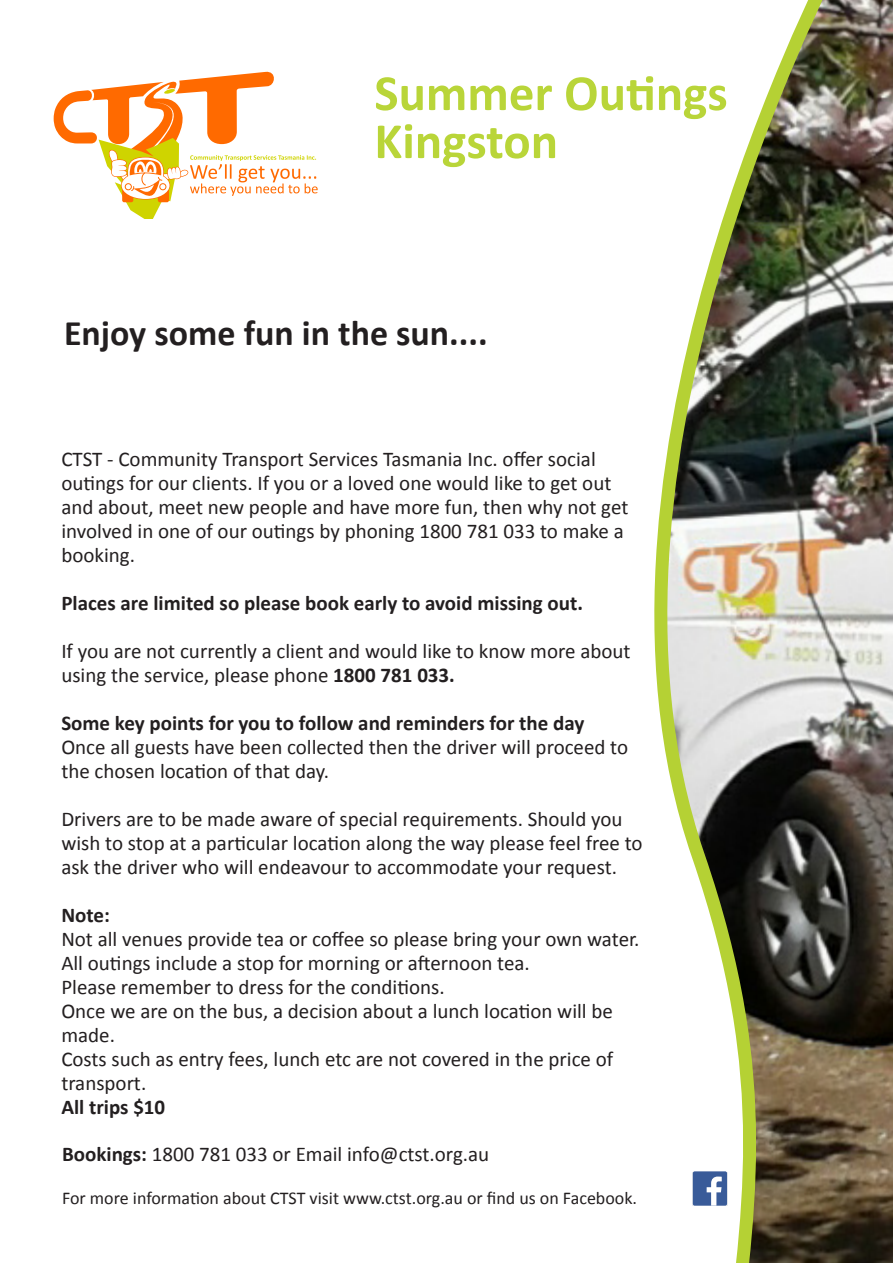
<style>
.page{position:relative;width:893px;height:1263px;background:#fff}
.page>*{position:absolute;margin:0;border:0;box-sizing:border-box;transform-origin:0 0}
.t1{font:700 51px "Calibri";color:#b9d539}
.t2{font:700 36px "Calibri";color:#231f20}
.Paragraph_Style_1{font:21px/24px "Calibri";color:#231f20}
.Paragraph_Style_1-2{font:700 21px "Calibri";color:#231f20}
.t3{font:18px "Calibri";color:#231f20}
.s1{font-weight:700}
</style>
<div class="page">
<img style="left:654px;top:0;width:239px;height:1263px">
<svg style="left:692px;top:1172px;width:35px;height:33px"></svg>
<div style="left:693px;top:1172px;width:34px;height:33px;background:#395b99;border-radius:2px"></div>
<svg style="left:707px;top:1176px;width:15px;height:29px"></svg>
<svg style="left:54px;top:71px;width:264px;height:148px"></svg>
<p class="t1" style="left:374px;top:60px;width:355px">Summer Outings</p>
<p class="t1" style="left:374px;top:108px;width:185px">Kingston</p>
<p class="t2" style="left:64px;top:310px;width:425px">Enjoy some fun in the sun....</p>
<p class="Paragraph_Style_1" style="left:61px;top:447px;width:568px">CTST - Community Transport Services Tasmania Inc. offer social outings for our clients. If you or a loved one would like to get out and about, meet new people and have more fun, then why not get involved in one of our outings by phoning 1800 781 033 to make a booking.</p>
<p class="Paragraph_Style_1-2" style="left:61px;top:590px;width:523px">Places are limited so please book early to avoid missing out.</p>
<p class="Paragraph_Style_1" style="left:61px;top:639px;width:571px">If you are not currently a client and would like to know more about using the service, please phone <span class="s1">1800 781 033.</span></p>
<p class="Paragraph_Style_1-2" style="left:61px;top:709px;width:524px">Some key points for you to follow and reminders for the day</p>
<p class="Paragraph_Style_1" style="left:61px;top:735px;width:568px">Once all guests have been collected then the driver will proceed to the chosen location of that day.</p>
<p class="Paragraph_Style_1" style="left:61px;top:807px;width:583px">Drivers are to be made aware of special requirements. Should you wish to stop at a particular location along the way please feel free to ask the driver who will endeavour to accommodate your request.</p>
<p class="Paragraph_Style_1" style="left:61px;top:903px;width:580px"><span class="s1">Note:<br></span>Not all venues provide tea or coffee so please bring your own water.<br>All outings include a stop for morning or afternoon tea.<br>Please remember to dress for the conditions.</p>
<p class="Paragraph_Style_1" style="left:61px;top:999px;width:553px">Once we are on the bus, a decision about a lunch location will be made.</p>
<p class="Paragraph_Style_1" style="left:61px;top:1047px;width:553px">Costs such as entry fees, lunch etc are not covered in the price of transport.</p>
<p class="Paragraph_Style_1-2" style="left:61px;top:1093px;width:105px">All trips $10</p>
<p class="Paragraph_Style_1" style="left:62px;top:1142px;width:429px"><span class="s1">Bookings:</span> 1800 781 033 or Email info@ctst.org.au</p>
<p class="t3" style="left:62px;top:1187px;width:576px">For more information about CTST visit www.ctst.org.au or find us on Facebook.</p>
</div>
